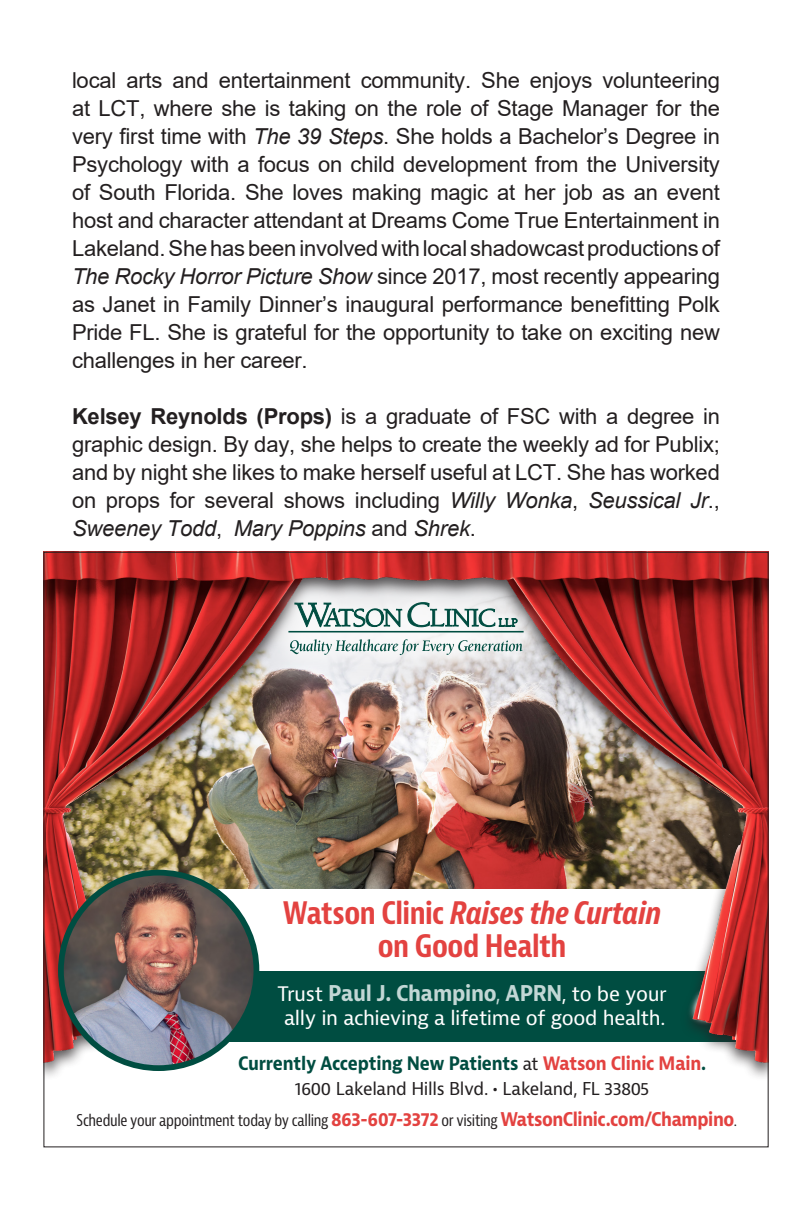
<style>
.page{position:relative;width:792px;height:1224px;background:#fff}
.page>*{position:absolute;margin:0;border:0;box-sizing:border-box;transform-origin:0 0}
.t1{font:700 condensed 30.2px/33.2px "Bernina Sans";letter-spacing:-.015em;color:#e34240;text-align:center}
.Plain_Text{font:22px/28px "Arial";letter-spacing:-.01em;color:#231f20;text-align:justify}
.t2{font:700 21.2px "Bernina Sans";letter-spacing:-.015em;color:#c2d7d5;scale:.92 1}
.t3{font:19.6px "Bernina Sans";letter-spacing:-.02em;color:#fff}
.t4{font:700 18.2px "Bernina Sans";letter-spacing:-.015em;color:#004d41;scale:.9 1}
.t5{font:17.2px "Bernina Sans";letter-spacing:-.02em;color:#231f20}
.t6{font:condensed 15.8px "Bernina Sans";letter-spacing:-.025em;color:#231f20}
.s1{font-style:italic}
.s2{font-weight:700}
.s3{font-weight:400;font-size:19.6px;color:#fff}
.s4{font-weight:400}
.s5{font-weight:400;font-size:17.2px;color:#231f20}
.s6{color:#e34240}
.s7{font-weight:600}
.s8{font-weight:700;font-stretch:normal;font-size:18.4px;color:#e34240}
</style>
<div class="page">
<img style="left:43px;top:552px;width:724px;height:515px">
<img style="left:61px;top:873px;width:195px;height:195px;border-radius:98px">
<div style="left:58px;top:870px;width:201px;height:201px;border:6px solid #004d41;border-radius:50%"></div>
<div style="left:262px;top:575px;width:288px;height:106px;background:#fff;opacity:.77"></div>
<svg style="left:295px;top:602px;width:107px;height:26px"></svg>
<svg style="left:408px;top:602px;width:109px;height:25px"></svg>
<hr style="left:288px;top:631px;width:236px;height:1px;background:#004d41">
<svg style="left:290px;top:639px;width:233px;height:16px"></svg>
<p class="Plain_Text" style="left:72px;top:66px;width:649px">local arts and entertainment community. She enjoys volunteering at LCT, where she is taking on the role of Stage Manager for the very first time with <span class="s1">The 39 Steps</span>. She holds a Bachelor’s Degree in Psychology with a focus on child development from the University of South Florida. She loves making magic at her job as an event host and character attendant at Dreams Come True Entertainment in Lakeland. She has been involved with local shadowcast productions of <span class="s1">The Rocky Horror Picture Show</span> since 2017, most recently appearing as Janet in Family Dinner’s inaugural performance benefitting Polk Pride FL. She is grateful for the opportunity to take on exciting new challenges in her career.</p>
<p class="Plain_Text" style="left:72px;top:402px;width:650px"><span class="s2">Kelsey Reynolds (Props)</span> is a graduate of FSC with a degree in graphic design. By day, she helps to create the weekly ad for Publix; and by night she likes to make herself useful at LCT. She has worked on props for several shows including <span class="s1">Willy Wonka</span>, <span class="s1">Seussical Jr</span>., <span class="s1">Sweeney Todd</span>, <span class="s1">Mary Poppins</span> and <span class="s1">Shrek</span>.</p>
<p class="t1" style="left:283px;top:897px;width:380px">Watson Clinic <span class="s1">Raises the Curtain </span>on Good Health</p>
<p class="t2" style="left:277px;top:979px;width:425px"><span class="s3">Trust</span> Paul J. Champino<span class="s4">,</span> APRN<span class="s3">, to be your</span></p>
<p class="t3" style="left:284px;top:1005px;width:383px">ally in achieving a lifetime of good health.</p>
<p class="t4" style="left:238px;top:1051px;width:522px">Currently Accepting New Patients <span class="s5">at</span> <span class="s6">Watson Clinic Main</span>.</p>
<p class="t5" style="left:295px;top:1077px;width:356px">1600 Lakeland Hills Blvd. <span class="s7">•</span> Lakeland, FL 33805</p>
<p class="t6" style="left:77px;top:1111px;width:662px">Schedule your appointment today by calling <span class="s8">863-607-3372</span> or visiting <span class="s8">WatsonClinic.com/Champino</span>.</p>
</div>
